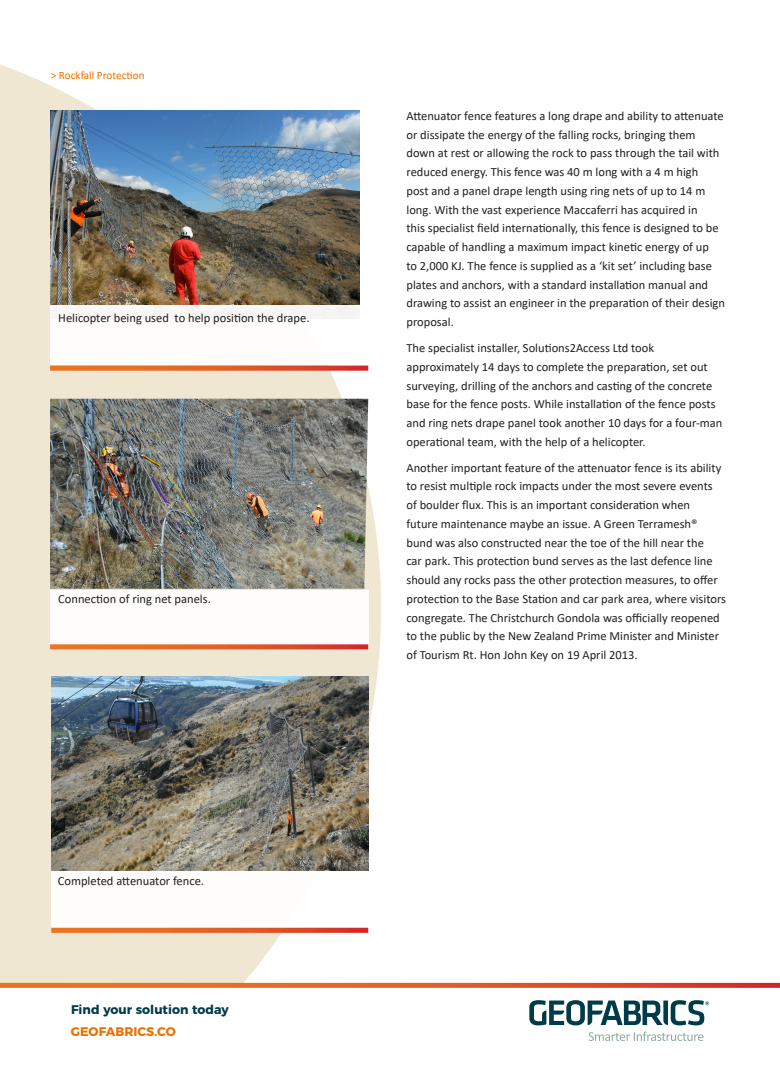
<style>
.page{position:relative;width:780px;height:1088px;background:#fff}
.page>*{position:absolute;margin:0;border:0;box-sizing:border-box;transform-origin:0 0}
.t1{font:12.5px/18.8px "Calibri";color:#231f20}
.t2{font:700 12.5px "Montserrat";color:#003b4d}
.t3{font:700 12.5px "Montserrat";color:#ea7200}
.t4{font:11.25px "Calibri";color:#ea7200}
</style>
<div class="page">
<svg style="left:0;top:64px;width:381px;height:919px;fill:#f0e7d2"></svg>
<svg style="left:0;top:983px;width:780px;height:5px;background:#e25f2b"></svg>
<svg style="left:529px;top:1000px;width:180px;height:25px"></svg>
<svg style="left:588px;top:1031px;width:115px;height:10px"></svg>
<img style="left:50px;top:399px;width:318px;height:190px">
<div style="left:50px;top:590px;width:318px;height:59px;background:#fff"></div>
<svg style="left:50px;top:644px;width:318px;height:5px;background:#e36635"></svg>
<img style="left:50px;top:110px;width:309px;height:195px">
<div style="left:50px;top:305px;width:318px;height:60px;background:#fff"></div>
<svg style="left:50px;top:366px;width:318px;height:5px;background:#e2632f"></svg>
<div style="left:51px;top:871px;width:317px;height:57px;background:#fff"></div>
<svg style="left:51px;top:928px;width:317px;height:5px;background:#e25f2b"></svg>
<img style="left:52px;top:677px;width:316px;height:194px">
<p class="t4" style="left:51px;top:68px;width:95px">&gt; Rockfall Protection</p>
<p class="t1" style="left:58px;top:308px;width:253px">Helicopter being used to help position the drape.</p>
<p class="t1" style="left:58px;top:589px;width:154px">Connection of ring net panels.</p>
<p class="t1" style="left:58px;top:871px;width:148px">Completed attenuator fence.</p>
<p class="t2" style="left:71px;top:999px;width:159px">Find your solution today</p>
<p class="t3" style="left:71px;top:1021px;width:106px">GEOFABRICS.CO</p>
<p class="t1" style="left:406px;top:106px;width:320px">Attenuator fence features a long drape and ability to attenuate or dissipate the energy of the falling rocks, bringing them down at rest or allowing the rock to pass through the tail with reduced energy. This fence was 40 m long with a 4 m high<br>post and a panel drape length using ring nets of up to 14 m long. With the vast experience Maccaferri has acquired in<br>this specialist field internationally, this fence is designed to be capable of handling a maximum impact kinetic energy of up<br>to 2,000 KJ. The fence is supplied as a ‘kit set’ including base plates and anchors, with a standard installation manual and drawing to assist an engineer in the preparation of their design proposal.</p>
<p class="t1" style="left:406px;top:338px;width:317px">The specialist installer, Solutions2Access Ltd took approximately 14 days to complete the preparation, set out surveying, drilling of the anchors and casting of the concrete base for the fence posts. While installation of the fence posts and ring nets drape panel took another 10 days for a four-man operational team, with the help of a helicopter.</p>
<p class="t1" style="left:406px;top:458px;width:321px">Another important feature of the attenuator fence is its ability to resist multiple rock impacts under the most severe events of boulder flux. This is an important consideration when<br>future maintenance maybe an issue. A Green Terramesh® bund was also constructed near the toe of the hill near the<br>car park. This protection bund serves as the last defence line should any rocks pass the other protection measures, to offer protection to the Base Station and car park area, where visitors congregate. The Christchurch Gondola was officially reopened to the public by the New Zealand Prime Minister and Minister of Tourism Rt. Hon John Key on 19 April 2013.</p>
</div>
